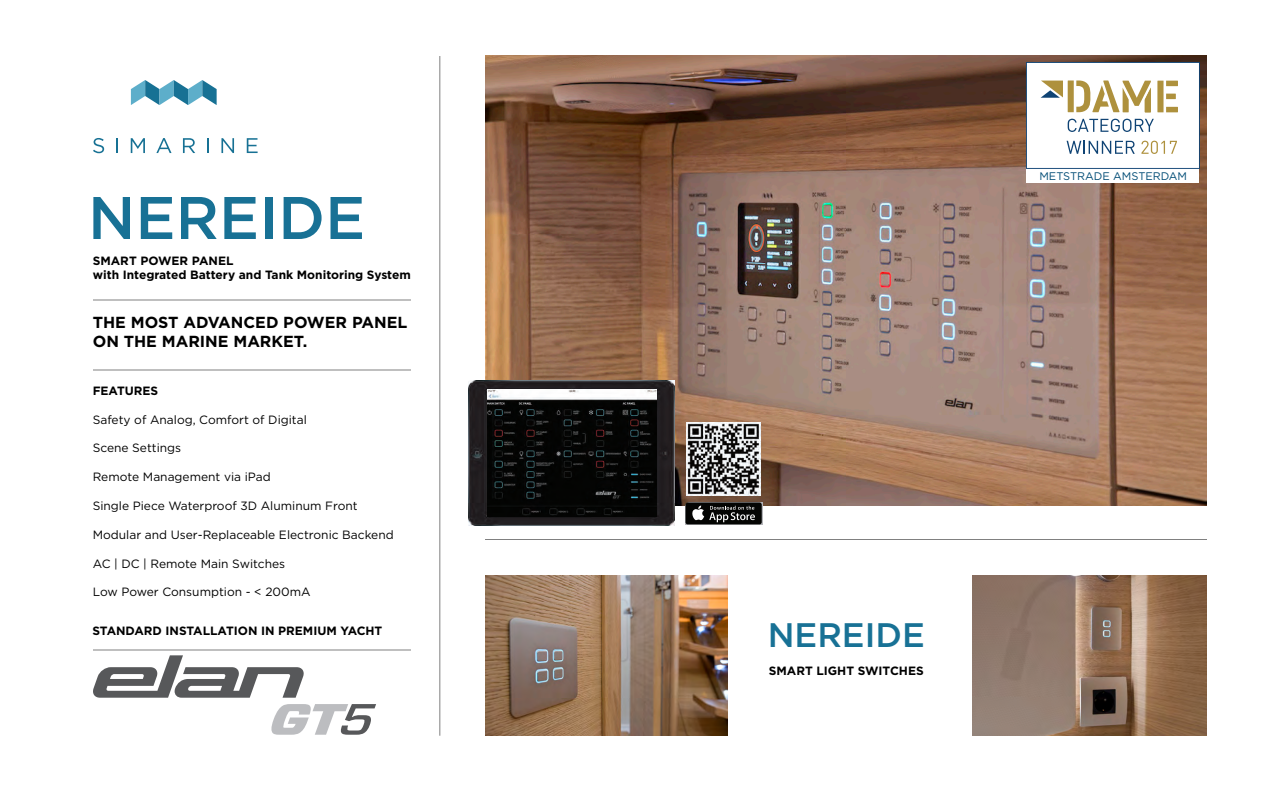
<style>
.page{position:relative;width:1280px;height:800px;background:#fff}
.page>*{position:absolute;margin:0;border:0;box-sizing:border-box;transform-origin:0 0}
.t1{font:500 60px "Gotham";color:#187195}
.t2{font:500 34px "Gotham";color:#187195}
.t3{font:700 16px/19.2px "Gotham";color:#000}
.t4{font:12px "Gotham";color:#000}
.t5{font:700 12px/14.4px "Gotham";color:#000}
.t6{font:11px "Gotham";color:#004c75}
</style>
<div class="page">
<svg style="left:93px;top:138px;width:11px;height:15px"></svg>
<svg style="left:116px;top:138px;width:2px;height:15px"></svg>
<svg style="left:131px;top:138px;width:14px;height:15px"></svg>
<svg style="left:156px;top:138px;width:16px;height:15px"></svg>
<svg style="left:183px;top:138px;width:12px;height:15px"></svg>
<svg style="left:207px;top:138px;width:2px;height:15px"></svg>
<svg style="left:221px;top:138px;width:13px;height:15px"></svg>
<svg style="left:247px;top:138px;width:11px;height:15px"></svg>
<svg style="left:131px;top:80px;width:86px;height:25px"></svg>
<hr style="left:439px;top:56px;width:1px;height:680px;background:#808080">
<hr style="left:485px;top:539px;width:722px;height:1px;background:#808080">
<hr style="left:93px;top:300px;width:318px;height:1px;background:#808080">
<img style="left:485px;top:55px;width:722px;height:450px">
<img style="left:485px;top:575px;width:243px;height:161px">
<img style="left:972px;top:575px;width:234px;height:161px">
<hr style="left:93px;top:650px;width:318px;height:1px;background:#808080">
<svg style="left:93px;top:655px;width:211px;height:43px"></svg>
<svg style="left:271px;top:704px;width:105px;height:31px"></svg>
<hr style="left:93px;top:370px;width:318px;height:1px;background:#808080">
<div style="left:1027px;top:169px;width:172px;height:14px;background:#fff"></div>
<svg style="left:1026px;top:62px;width:174px;height:107px"></svg>
<img style="left:469px;top:380px;width:206px;height:146px">
<img style="left:487px;top:390px;width:169px;height:126px">
<svg style="left:685px;top:502px;width:77px;height:23px;background:#373836"></svg>
<img style="left:687px;top:422px;width:74px;height:74px">
<h1 class="t1" style="left:88px;top:179px;width:279px">NEREIDE</h1>
<p class="t5" style="left:93px;top:253px;width:320px">SMART POWER PANEL<br>with Integrated Battery and Tank Monitoring System</p>
<h3 class="t3" style="left:93px;top:313px;width:316px">THE MOST ADVANCED POWER PANEL<br>ON THE MARINE MARKET.</h3>
<p class="t5" style="left:93px;top:383px;width:67px">FEATURES</p>
<p class="t4" style="left:93px;top:412px;width:216px">Safety of Analog, Comfort of Digital</p>
<p class="t4" style="left:93px;top:440px;width:90px">Scene Settings</p>
<p class="t4" style="left:93px;top:469px;width:180px">Remote Management via iPad</p>
<p class="t4" style="left:93px;top:498px;width:266px">Single Piece Waterproof 3D Aluminum Front</p>
<p class="t4" style="left:93px;top:527px;width:303px">Modular and User-Replaceable Electronic Backend</p>
<p class="t4" style="left:93px;top:556px;width:194px">AC | DC | Remote Main Switches</p>
<p class="t4" style="left:93px;top:584px;width:219px">Low Power Consumption - &lt; 200mA</p>
<p class="t5" style="left:92px;top:623px;width:291px">STANDARD INSTALLATION IN PREMIUM YACHT</p>
<p class="t6" style="left:1039px;top:169px;width:149px">METSTRADE AMSTERDAM</p>
<h2 class="t2" style="left:768px;top:613px;width:159px">NEREIDE</h2>
<p class="t5" style="left:769px;top:663px;width:156px">SMART LIGHT SWITCHES</p>
</div>
